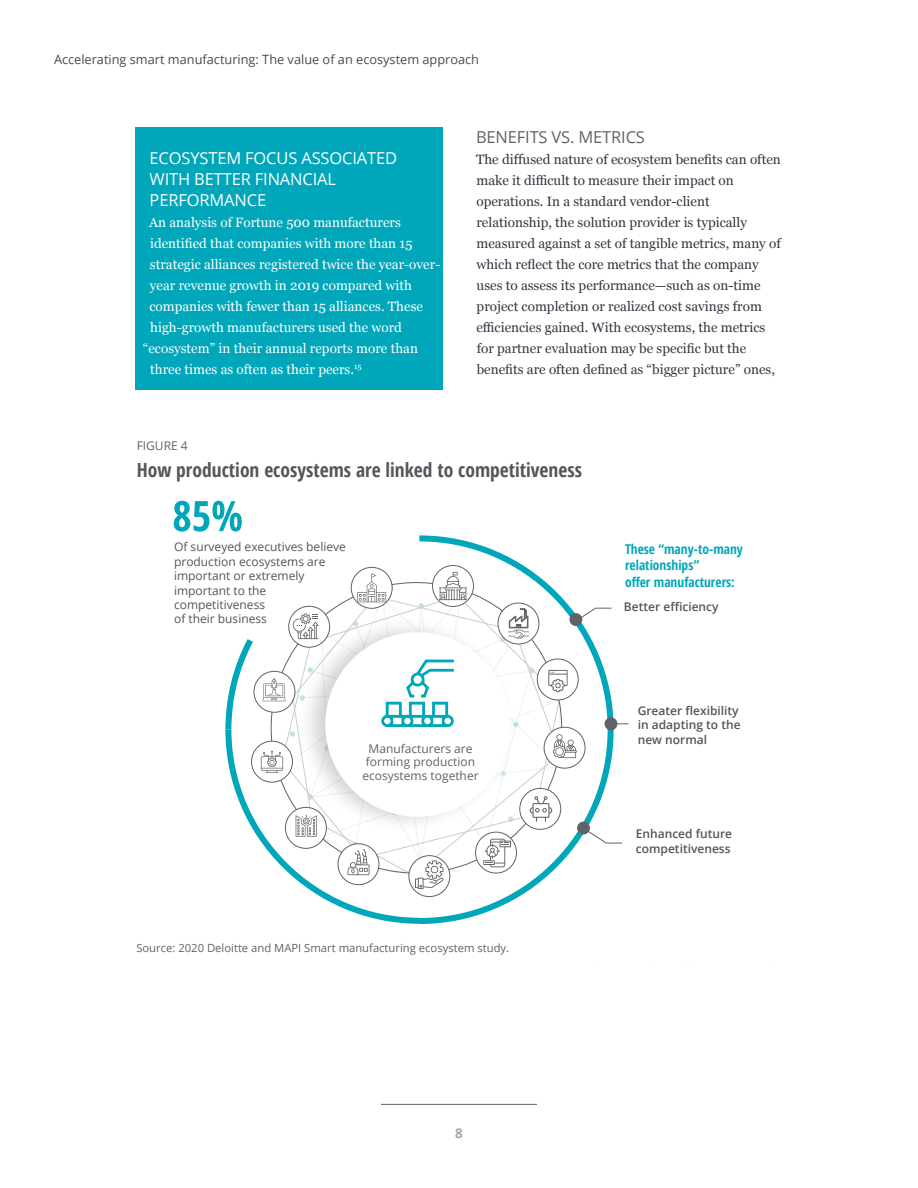
<style>
.page{position:relative;width:918px;height:1188px;background:#fff}
.page>*{position:absolute;margin:0;border:0;box-sizing:border-box;transform-origin:0 0}
.t1{font:700 19.5px "Open Sans Condensed";color:#53565a}
.heading3{font:16.5px/21px "Open Sans";letter-spacing:-.01em;color:#fff}
.heading3-2{font:16.5px "Open Sans";letter-spacing:-.01em;color:#5f6369}
.body-copy{font:13.5px/21px "Georgia";color:#323640}
.body-copy-2{font:13.5px "Georgia";color:#fff}
.t2{font:700 13.5px/16.5px "Open Sans Condensed";color:#00a6b9}
.t3{font:700 13.5px "Open Sans";color:#a3a7a9}
.t4{font:12.75px "Open Sans";color:#464b54}
.t5{font:12px/14.4px "Open Sans";color:#54555a}
.t6{font:600 12px/14.4px "Open Sans";color:#54555a}
.t7{font:12px/13.5px "Open Sans";color:#5f6369;text-align:center}
.t8{font:11.25px "Open Sans";color:#5f6369}
</style>
<div class="page">
<hr style="left:381px;top:1104px;width:156px;height:1px;background:#5f6369">
<svg style="left:419px;top:535px;width:114px;height:37px"></svg>
<svg style="left:174px;top:501px;width:68px;height:31px"></svg>
<svg style="left:351px;top:567px;width:41px;height:41px"></svg>
<div style="left:351px;top:567px;width:42px;height:42px;border:1px solid #5f6369;border-radius:50%"></div>
<div style="left:433px;top:566px;width:40px;height:40px;background:#fff;border-radius:50%"></div>
<div style="left:432px;top:565px;width:42px;height:42px;border:1px solid #5f6369;border-radius:50%"></div>
<svg style="left:225px;top:572px;width:404px;height:352px"></svg>
<div style="left:135px;top:127px;width:307px;height:263px;background:#00a6b9"></div>
<p class="t4" style="left:54px;top:50px;width:427px">Accelerating smart manufacturing: The value of an ecosystem approach</p>
<p class="heading3" style="left:150px;top:147px;width:249px">ECOSYSTEM FOCUS ASSOCIATED<br>WITH BETTER FINANCIAL<br>PERFORMANCE</p>
<p class="body-copy-2" style="left:149px;top:212px;width:253px">An analysis of Fortune 500 manufacturers</p>
<p class="body-copy-2" style="left:150px;top:233px;width:264px">identified that companies with more than 15</p>
<p class="body-copy-2" style="left:150px;top:254px;width:292px">strategic alliances registered twice the year-over-</p>
<p class="body-copy-2" style="left:150px;top:275px;width:263px">year revenue growth in 2019 compared with</p>
<p class="body-copy-2" style="left:149px;top:296px;width:275px">companies with fewer than 15 alliances. These</p>
<p class="body-copy-2" style="left:150px;top:317px;width:253px">high-growth manufacturers used the word</p>
<p class="body-copy-2" style="left:143px;top:338px;width:277px">“ecosystem” in their annual reports more than</p>
<p class="body-copy-2" style="left:150px;top:359px;width:213px">three times as often as their peers.<sup>15</sup></p>
<p class="heading3-2" style="left:476px;top:125px;width:170px">BENEFITS VS. METRICS</p>
<p class="body-copy" style="left:476px;top:148px;width:306px">The diffused nature of ecosystem benefits can often make it difficult to measure their impact on operations. In a standard vendor-client relationship, the solution provider is typically measured against a set of tangible metrics, many of which reflect the core metrics that the company uses to assess its performance—such as on-time project completion or realized cost savings from efficiencies gained. With ecosystems, the metrics for partner evaluation may be specific but the benefits are often defined as “bigger picture” ones,</p>
<p class="t7" style="left:137px;top:438px;width:53px">FIGURE 4</p>
<p class="t1" style="left:137px;top:456px;width:447px">How production ecosystems are linked to competitiveness</p>
<p class="t5" style="left:174px;top:540px;width:173px">Of surveyed executives believe production ecosystems are important or extremely important to the competitiveness<br>of their business</p>
<p class="t7" style="left:362px;top:741px;width:118px">Manufacturers are forming production ecosystems together</p>
<p class="t8" style="left:136px;top:941px;width:374px">Source: 2020 Deloitte and MAPI Smart manufacturing ecosystem study.</p>
<p class="t2" style="left:625px;top:540px;width:119px">These “many-to-many relationships”<br>offer manufacturers:</p>
<p class="t6" style="left:624px;top:599px;width:96px">Better efficiency</p>
<p class="t6" style="left:638px;top:703px;width:104px">Greater flexibility in adapting to the new normal</p>
<p class="t6" style="left:636px;top:826px;width:98px">Enhanced future competitiveness</p>
<p class="t3" style="left:455px;top:1123px;width:9px">8</p>
</div>
